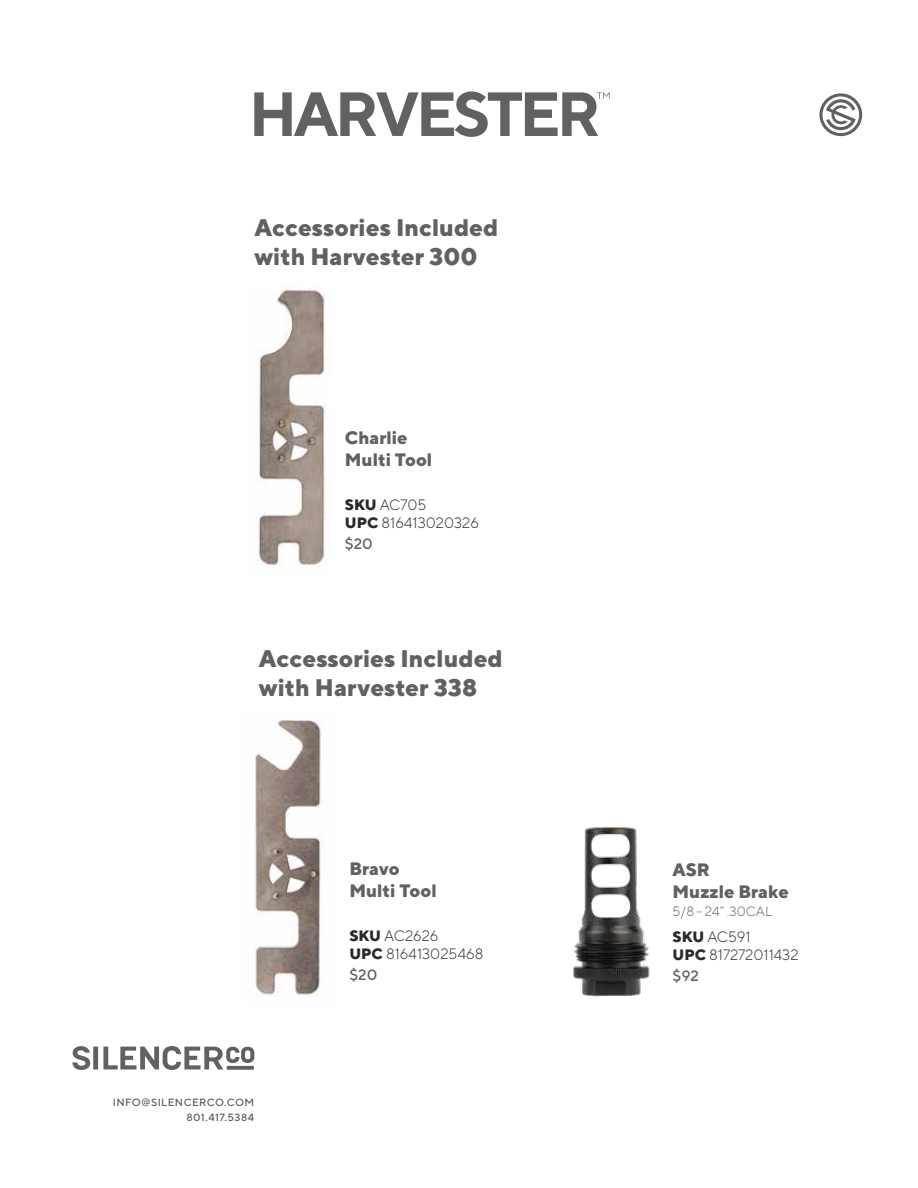
<style>
.page{position:relative;width:918px;height:1188px;background:#fff}
.page>*{position:absolute;margin:0;border:0;box-sizing:border-box;transform-origin:0 0}
.t1{font:800 24px/28.8px "TT Norms";color:#606161}
.t2{font:800 18px/21.6px "TT Norms";color:#606161}
.t3{font:300 15px/18px "TT Norms";color:#282a2c}
.t4{font:300 15px/18px "TT Norms";color:#292b2b}
.t5{font:500 15px "TT Norms";color:#606161}
.t6{font:300 13.5px "TT Norms";color:#606161}
.t7{font:500 10.5px/14.5px "TT Norms";letter-spacing:.035em;color:#5f5f5f;text-align:right}
.s1{font-weight:800;color:#292b2b}
.s2{color:#292b2b}
.s3{font-weight:800}
</style>
<div class="page">
<svg style="left:72px;top:1046px;width:18px;height:24px"></svg>
<div style="left:93px;top:1047px;width:5px;height:22px;background:#606161"></div>
<svg style="left:103px;top:1046px;width:151px;height:24px"></svg>
<svg style="left:819px;top:93px;width:43px;height:43px"></svg>
<img style="left:255px;top:719px;width:69px;height:277px">
<svg style="left:254px;top:91px;width:356px;height:46px"></svg>
<img style="left:573px;top:826px;width:77px;height:171px">
<img style="left:257px;top:286px;width:70px;height:280px">
<p class="t1" style="left:254px;top:212px;width:246px">Accessories Included with Harvester 300</p>
<p class="t2" style="left:345px;top:426px;width:89px">Charlie<br>Multi Tool</p>
<p class="t3" style="left:345px;top:495px;width:136px"><span class="s1">SKU</span> <span class="s2">AC705<br></span><span class="s3">UPC</span> 816413020326</p>
<p class="t5" style="left:345px;top:534px;width:29px">$20</p>
<p class="t1" style="left:259px;top:644px;width:246px">Accessories Included with Harvester 338</p>
<p class="t7" style="left:113px;top:1095px;width:143px">INFO@SILENCERCO.COM<br>801.417.5384</p>
<p class="t2" style="left:349px;top:858px;width:89px">Bravo<br>Multi Tool</p>
<p class="t3" style="left:349px;top:927px;width:136px"><span class="s1">SKU</span> <span class="s2">AC2626<br></span><span class="s3">UPC</span> 816413025468</p>
<p class="t5" style="left:349px;top:966px;width:29px">$20</p>
<p class="t2" style="left:673px;top:859px;width:118px">ASR<br>Muzzle Brake</p>
<p class="t6" style="left:673px;top:903px;width:102px">5/8 - 24” .30CAL</p>
<p class="t4" style="left:673px;top:928px;width:128px"><span class="s3">SKU</span> AC591<br><span class="s3">UPC</span> 817272011432</p>
<p class="t5" style="left:673px;top:967px;width:28px">$92</p>
</div>
